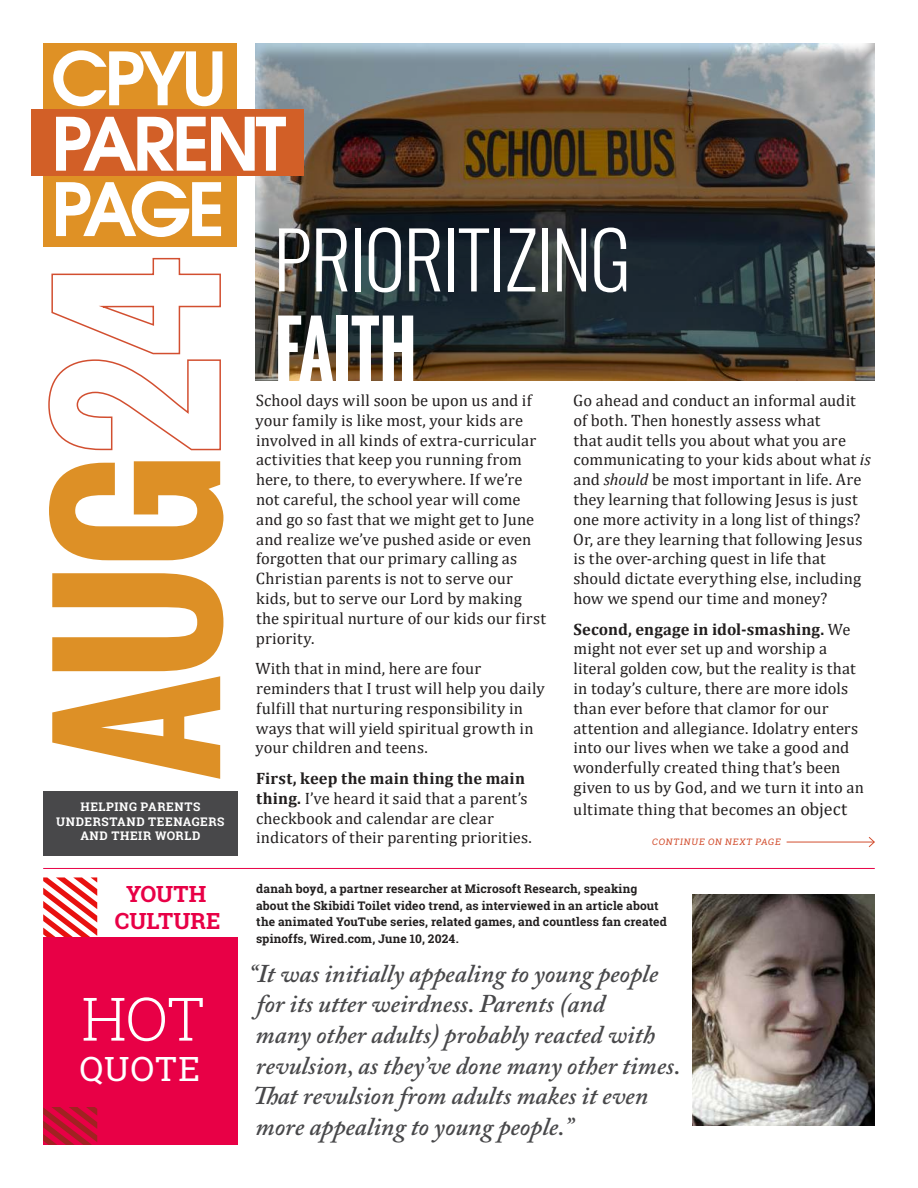
<style>
.page{position:relative;width:918px;height:1188px;background:#fff}
.page>*{position:absolute;margin:0;border:0;box-sizing:border-box;transform-origin:0 0}
.t1{font:700 191.1px "Oswald";letter-spacing:-.025em;color:#dd9026}
.t2{font:300 75px "Oswald";letter-spacing:-.005em;color:#fff}
.t3{font:700 75px "Oswald";color:#fff;scale:.84 1}
.t4{font:300 60px "Roboto Slab";color:#fff}
.t5{font:33.75px "Roboto Slab";letter-spacing:.03em;color:#fff}
.t6{font:italic 600 25.5px/30.6px "Adobe Caslon Pro";color:#48484a}
.t7{font:700 22.5px/27px "Roboto Slab";letter-spacing:.005em;color:#e80046;text-align:center}
.t8{font:16.5px/19.8px "Cambria";letter-spacing:.01em;color:#221f1f}
.t9{font:700 12px/16.5px "Roboto Slab";letter-spacing:.01em;color:#221f1f}
.t10{font:700 12px/14.4px "Roboto Slab";letter-spacing:.045em;color:#fff;text-align:center}
.t11{font:9px "Roboto Slab";color:#d24f30}
.s1{color:#d24f30}
.s2{font-weight:700}
.s3{font-style:italic}
.s4{font-size:18px}
</style>
<div class="page">
<svg style="left:43px;top:877px;width:54px;height:60px"></svg>
<div style="left:43px;top:792px;width:195px;height:64px;background:#48484a"></div>
<div style="left:43px;top:937px;width:195px;height:208px;background:#e80046"></div>
<hr style="left:43px;top:868px;width:832px;height:1px;background:#e80046">
<svg style="left:43px;top:1107px;width:54px;height:38px"></svg>
<img style="left:255px;top:43px;width:620px;height:338px">
<img style="left:692px;top:894px;width:183px;height:232px">
<div style="left:43px;top:43px;width:194px;height:204px;background:#df9125"></div>
<div style="left:31px;top:109px;width:272px;height:67px;background:#d25f27"></div>
<svg style="left:53px;top:50px;width:169px;height:56px"></svg>
<svg style="left:56px;top:117px;width:230px;height:54px"></svg>
<svg style="left:56px;top:181px;width:165px;height:56px"></svg>
<hr style="left:787px;top:842px;width:87px;height:1px;background:#d24f30">
<svg style="left:868px;top:837px;width:7px;height:11px"></svg>
<h1 class="t1" style="left:49px;top:781px;width:526px;rotate:-90deg">AUG<span class="s1">24</span></h1>
<p class="t10" style="left:56px;top:801px;width:170px">HELPING PARENTS<br>UNDERSTAND TEENAGERS<br>AND THEIR WORLD</p>
<h3 class="t7" style="left:115px;top:882px;width:107px">YOUTH<br>CULTURE</h3>
<h3 class="t4" style="left:82px;top:985px;width:125px">HOT</h3>
<h3 class="t5" style="left:80px;top:1055px;width:122px">QUOTE</h3>
<h2 class="t2" style="left:274px;top:228px;width:359px">PRIORITIZING</h2>
<h2 class="t3" style="left:275px;top:314px;width:170px">FAITH</h2>
<p class="t8" style="left:256px;top:392px;width:292px">School days will soon be upon us and if your family is like most, your kids are involved in all kinds of extra-curricular activities that keep you running from here, to there, to everywhere. If we’re not careful, the school year will come and go so fast that we might get to June and realize we’ve pushed aside or even forgotten that our primary calling as Christian parents is not to serve our kids, but to serve our Lord by making the spiritual nurture of our kids our first priority.</p>
<p class="t8" style="left:256px;top:660px;width:291px">With that in mind, here are four reminders that I trust will help you daily fulfill that nurturing responsibility in ways that will yield spiritual growth in your children and teens.</p>
<p class="t8" style="left:256px;top:770px;width:277px"><span class="s2">First, keep the main thing the main thing.</span> I’ve heard it said that a parent’s checkbook and calendar are clear indicators of their parenting priorities.</p>
<p class="t8" style="left:573px;top:392px;width:299px">Go ahead and conduct an informal audit of both. Then honestly assess what<br>that audit tells you about what you are communicating to your kids about what <span class="s3">is </span>and <span class="s3">should</span> be most important in life. Are they learning that following Jesus is just one more activity in a long list of things?<br>Or, are they learning that following Jesus is the over-arching quest in life that should dictate everything else, including how we spend our time and money?</p>
<p class="t8" style="left:573px;top:620px;width:293px"><span class="s2">Second, engage in idol-smashing.</span> We might not ever set up and worship a literal golden cow, but the reality is that in today’s culture, there are more idols than ever before that clamor for our attention and allegiance. Idolatry enters into our lives when we take a good and wonderfully created thing that’s been given to us by God, and we turn it into an</p>
<p class="t8" style="left:573px;top:800px;width:276px">ultimate thing that becomes <span class="s4">an object</span></p>
<p class="t11" style="left:652px;top:838px;width:131px">CONTINUE ON NEXT PAGE</p>
<p class="t9" style="left:256px;top:882px;width:412px">danah boyd, a partner researcher at Microsoft Research, speaking about the Skibidi Toilet video trend, as interviewed in an article about the animated YouTube series, related games, and countless fan created spinoffs, Wired.com, June 10, 2024.</p>
<p class="t6" style="left:249px;top:961px;width:433px">“It was initially appealing to young people for its utter weirdness. Parents (and<br>many other adults) probably reacted with revulsion, as they’ve done many other times.<br>That revulsion from adults makes it even more appealing to young people.”</p>
</div>
